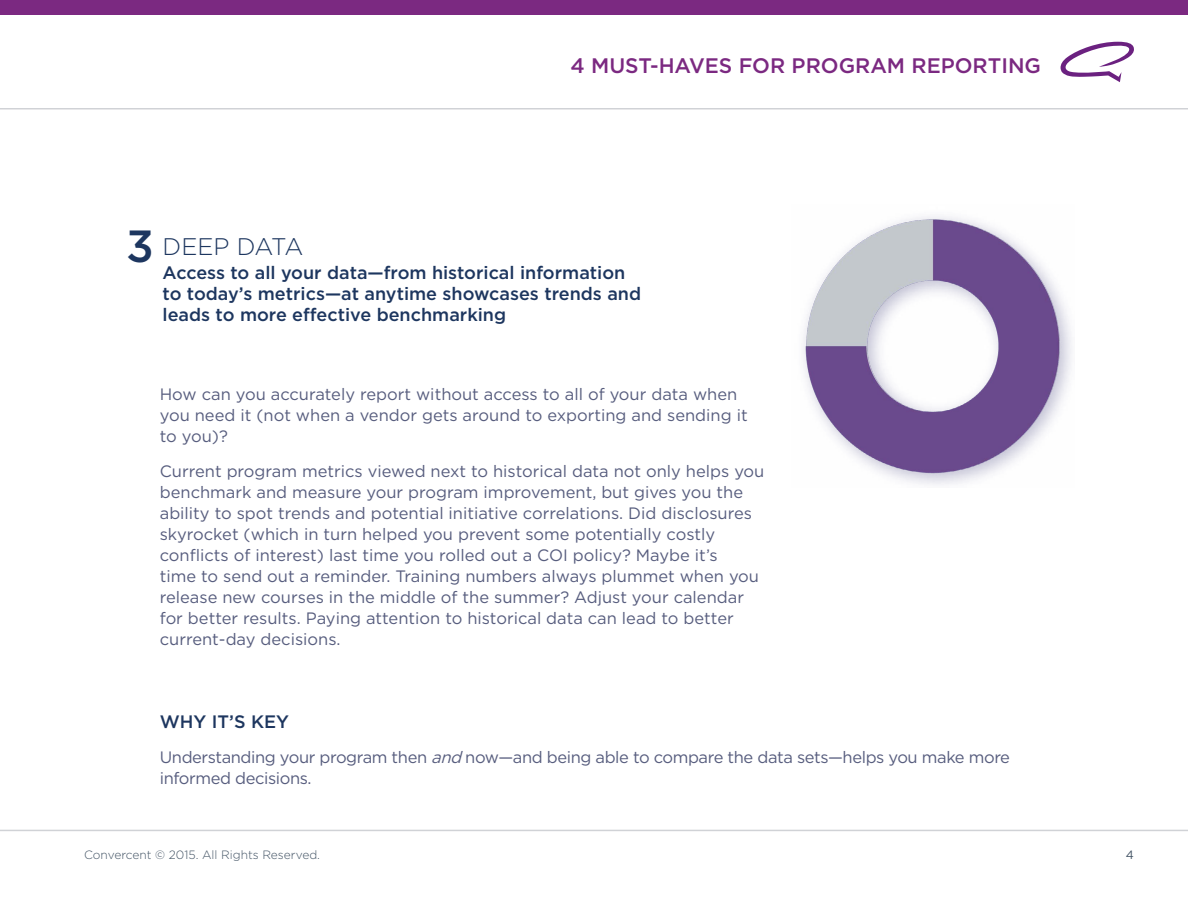
<style>
.page{position:relative;width:1188px;height:918px;background:#fff}
.page>*{position:absolute;margin:0;border:0;box-sizing:border-box;transform-origin:0 0}
.t1{font:500 45px "Gotham";color:#1d365f}
.t2{font:300 24px "Gotham";letter-spacing:-.025em;color:#1d365f}
.t3{font:500 21px "Gotham";color:#7b2981}
.t4{font:500 18px/21px "Gotham";color:#1d365f}
.t5{font:16.5px/21px "Gotham";color:#575d7e}
.t6{font:16.5px/21px "Gotham";letter-spacing:-.025em;color:#575d7e}
.t7{font:300 12px "Gotham";color:#425364}
.t8{font:12px "Gotham";color:#425364}
.s1{font-style:italic}
</style>
<div class="page">
<svg style="left:1061px;top:42px;width:73px;height:40px"></svg>
<div style="left:0;top:0;width:1188px;height:15px;background:#7b2981"></div>
<hr style="left:0;top:830px;width:1188px;height:1px;background:#a2a5ae">
<hr style="left:0;top:108px;width:1188px;height:2px;background:#a2a5ae">
<img style="left:803px;top:216px;width:269px;height:269px">
<p class="t3" style="left:571px;top:51px;width:472px">4 MUST-HAVES FOR PROGRAM REPORTING</p>
<h1 class="t1" style="left:126px;top:217px;width:29px">3</h1>
<h2 class="t2" style="left:163px;top:231px;width:142px">DEEP DATA</h2>
<p class="t4" style="left:163px;top:262px;width:480px">Access to all your data—from historical information to today’s metrics—at anytime showcases trends and leads to more effective benchmarking</p>
<p class="t5" style="left:160px;top:383px;width:589px">How can you accurately report without access to all of your data when you need it (not when a vendor gets around to exporting and sending it to you)?</p>
<p class="t5" style="left:160px;top:460px;width:606px">Current program metrics viewed next to historical data not only helps you benchmark and measure your program improvement, but gives you the ability to spot trends and potential initiative correlations. Did disclosures skyrocket (which in turn helped you prevent some potentially costly conflicts of interest) last time you rolled out a COI policy? Maybe it’s<br>time to send out a reminder. Training numbers always plummet when you release new courses in the middle of the summer? Adjust your calendar for better results. Paying attention to historical data can lead to better current-day decisions.</p>
<p class="t4" style="left:160px;top:711px;width:131px">WHY IT’S KEY</p>
<p class="t6" style="left:160px;top:746px;width:852px">Understanding your program then <span class="s1">and</span>now—and being able to compare the data sets—helps you make more informed decisions.</p>
<p class="t7" style="left:84px;top:847px;width:237px">Convercent © 2015. All Rights Reserved.</p>
<p class="t8" style="left:1126px;top:847px;width:10px">4</p>
</div>
